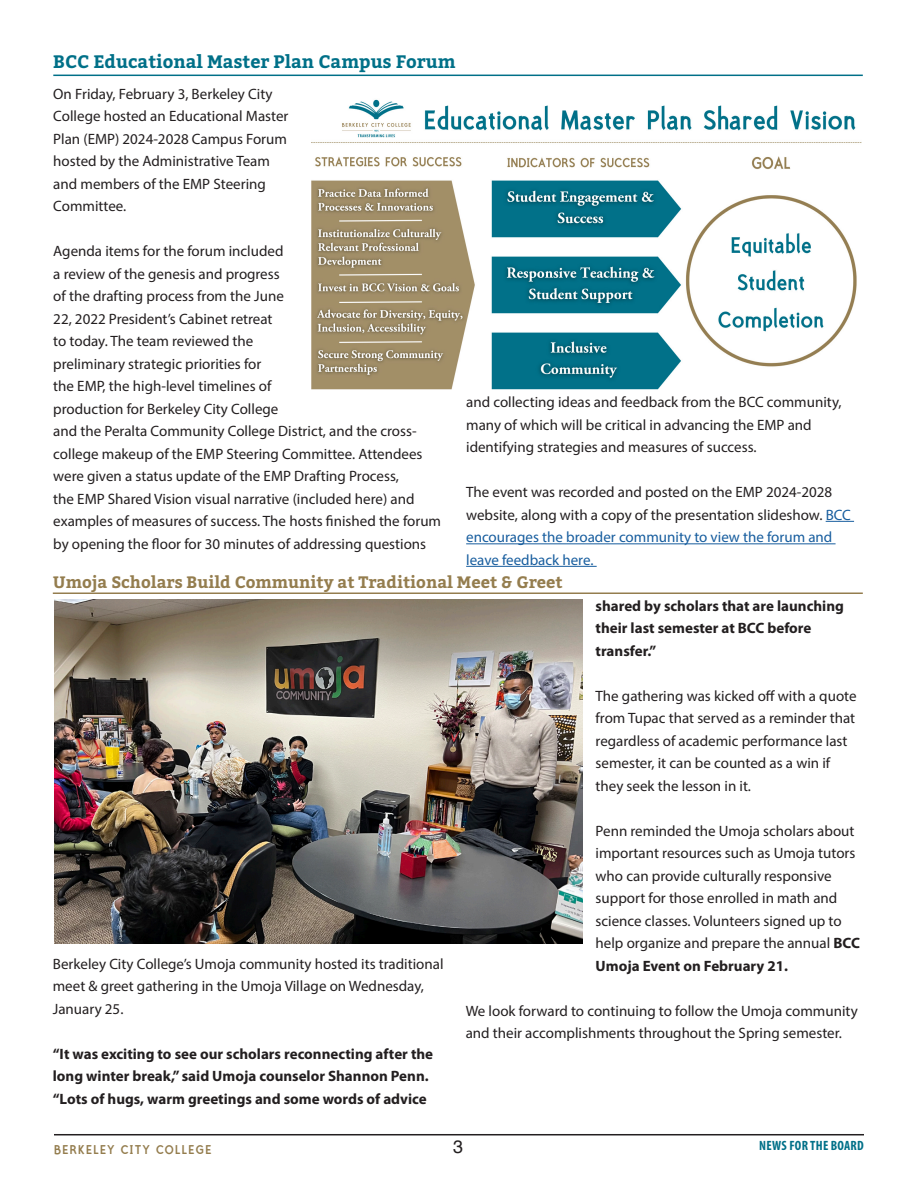
<style>
.page{position:relative;width:918px;height:1188px;background:#fff}
.page>*{position:absolute;margin:0;border:0;box-sizing:border-box;transform-origin:0 0}
.Sections{font:700 18px "Bitter";color:#007088}
.t1{font:18px "Helvetica";color:#231f20}
.Sections-2{font:700 16.5px "Bitter";color:#947d4e}
.Body{font:15px/22.5px "Myriad Pro";color:#231f20}
.Body-2{font:700 15px/22.5px "Myriad Pro";color:#231f20}
.t2{font:15px "Polymer Bold Caps";letter-spacing:.09em;color:#947d4e}
.t3{font:700 condensed 13.5px "Myriad Pro";letter-spacing:.02em;color:#007088}
.s1{color:#175d9e}
.s2{font-weight:700}
</style>
<div class="page">
<hr style="left:54px;top:1134px;width:810px;height:1px;background:#231f20">
<svg style="left:826px;top:521px;width:28px;height:1px"></svg>
<hr style="left:466px;top:543px;width:370px;height:1px;background:#175d9e">
<hr style="left:466px;top:566px;width:131px;height:1px;background:#175d9e">
<hr style="left:53px;top:75px;width:810px;height:1px;background:#007088">
<img style="left:55px;top:599px;width:527px;height:345px">
<img style="left:311px;top:99px;width:550px;height:290px">
<hr style="left:53px;top:592px;width:810px;height:2px;background:#947d4e">
<p class="Sections" style="left:53px;top:50px;width:404px">BCC Educational Master Plan Campus Forum</p>
<p class="Body" style="left:53px;top:82px;width:237px">On Friday, February 3, Berkeley City<br>College hosted an Educational Master<br>Plan (EMP) 2024-2028 Campus Forum hosted by the Administrative Team and members of the EMP Steering<br>Committee.</p>
<p class="Body" style="left:53px;top:240px;width:389px">Agenda items for the forum included<br>a review of the genesis and progress<br>of the drafting process from the June<br>22, 2022 President’s Cabinet retreat<br>to today. The team reviewed the<br>preliminary strategic priorities for<br>the EMP, the high-level timelines of<br>production for Berkeley City College<br>and the Peralta Community College District, and the cross&shy;college makeup of the EMP Steering Committee. Attendees were given a status update of the EMP Drafting Process,<br>the EMP Shared Vision visual narrative (included here) and examples of measures of success. The hosts finished the forum by opening the floor for 30 minutes of addressing questions</p>
<p class="Body" style="left:466px;top:391px;width:377px">and collecting ideas and feedback from the BCC community, many of which will be critical in advancing the EMP and identifying strategies and measures of success.</p>
<p class="Body" style="left:466px;top:481px;width:386px">The event was recorded and posted on the EMP 2024-2028 website, along with a copy of the presentation slideshow. <span class="s1">BCC encourages the broader community to view the forum and leave feedback here.</span></p>
<p class="Sections-2" style="left:53px;top:571px;width:511px">Umoja Scholars Build Community at Traditional Meet &amp; Greet</p>
<p class="Body" style="left:53px;top:952px;width:392px">Berkeley City College’s Umoja community hosted its traditional meet &amp; greet gathering in the Umoja Village on Wednesday,<br>January 25.</p>
<p class="Body-2" style="left:53px;top:1042px;width:382px">“It was exciting to see our scholars reconnecting after the long winter break,” said Umoja counselor Shannon Penn. “Lots of hugs, warm greetings and some words of advice</p>
<p class="Body-2" style="left:596px;top:594px;width:250px">shared by scholars that are launching their last semester at BCC before transfer.”</p>
<p class="Body" style="left:596px;top:684px;width:263px">The gathering was kicked off with a quote from Tupac that served as a reminder that regardless of academic performance last semester, it can be counted as a win if they seek the lesson in it.</p>
<p class="Body" style="left:596px;top:819px;width:266px">Penn reminded the Umoja scholars about important resources such as Umoja tutors who can provide culturally responsive support for those enrolled in math and science classes. Volunteers signed up to help organize and prepare the annual <span class="s2">BCC Umoja Event on February 21.</span></p>
<p class="Body" style="left:466px;top:999px;width:394px">We look forward to continuing to follow the Umoja community and their accomplishments throughout the Spring semester.</p>
<p class="t2" style="left:54px;top:1140px;width:159px">BERKELEY CITY COLLEGE</p>
<p class="t1" style="left:453px;top:1133px;width:12px">3</p>
<p class="t3" style="left:759px;top:1137px;width:106px">NEWS FOR THE BOARD</p>
</div>
